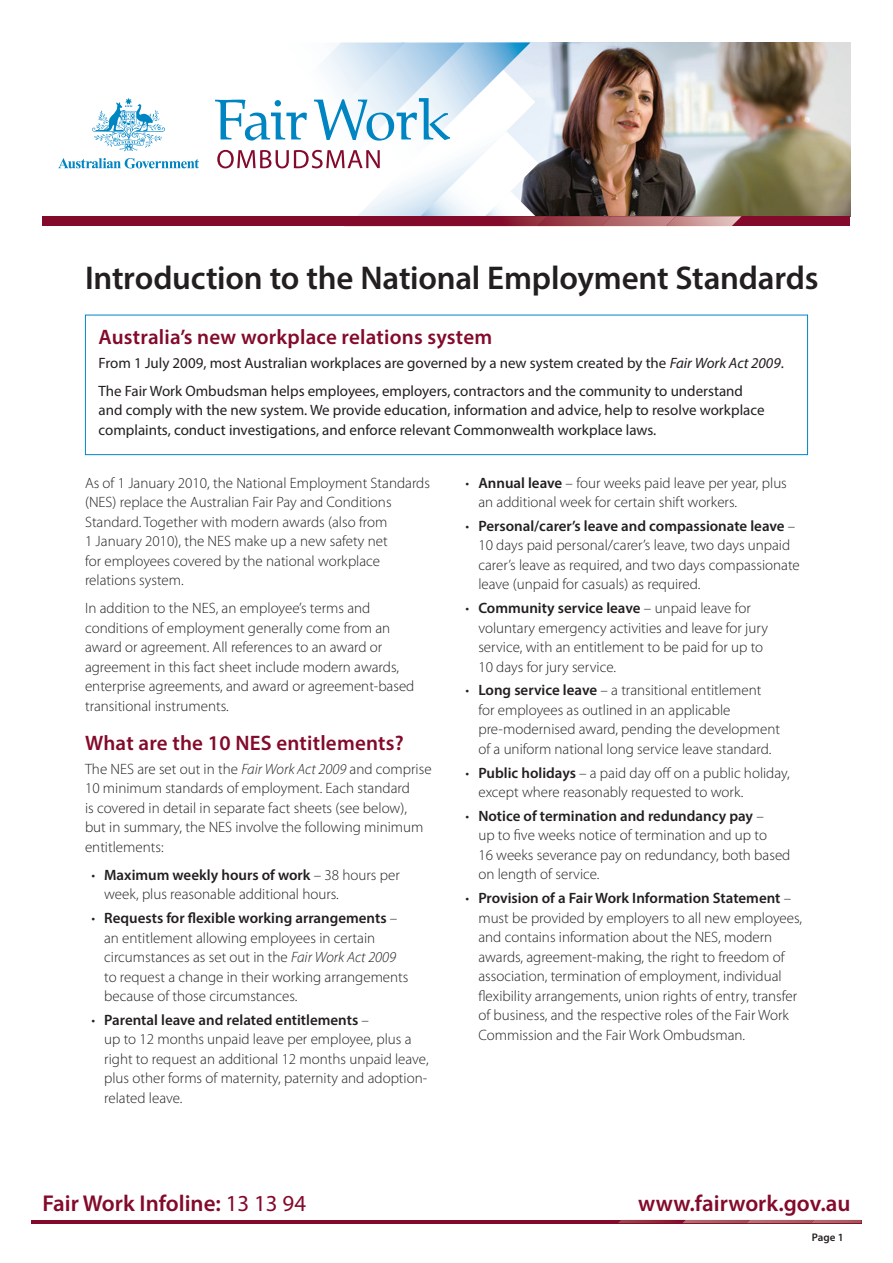
<style>
.page{position:relative;width:893px;height:1263px;background:#fff}
.page>*{position:absolute;margin:0;border:0;box-sizing:border-box;transform-origin:0 0}
.FW_Heading{font:600 33px "Myriad Pro";letter-spacing:-.005em;color:#231f20}
.Contact_Details_BOLD{font:600 22.95px "Myriad Pro";color:#830a2b}
.FW_H2{font:600 21px "Myriad Pro";letter-spacing:.01em;color:#830a2b}
.FW_Body{font:300 15px/19.5px "Myriad Pro";color:#231f20}
.Boxed_text{font:15px/19.5px "Myriad Pro";color:#231f20}
.bullet{font:600 10.95px "Myriad Pro";color:#231f20}
.s1{font-style:italic}
.s2{font-weight:600}
.s3{font-weight:400}
</style>
<div class="page">
<hr style="left:31px;top:1220px;width:830px;height:3px;background:#830a2b">
<svg style="left:618px;top:1220px;width:243px;height:3px"></svg>
<img style="left:742px;top:43px;width:108px;height:173px">
<div style="left:43px;top:216px;width:807px;height:10px;background:#830a2b"></div>
<div style="left:85px;top:315px;width:723px;height:140px;border:1px solid #0085c3"></div>
<img style="left:58px;top:42px;width:684px;height:184px">
<h1 class="FW_Heading" style="left:85px;top:257px;width:735px">Introduction to the National Employment Standards</h1>
<h2 class="FW_H2" style="left:99px;top:323px;width:395px">Australia’s new workplace relations system</h2>
<p class="Boxed_text" style="left:99px;top:353px;width:687px">From 1 July 2009, most Australian workplaces are governed by a new system created by the <span class="s1">Fair Work Act 2009</span>.</p>
<p class="Boxed_text" style="left:99px;top:381px;width:668px">The Fair Work Ombudsman helps employees, employers, contractors and the community to understand and comply with the new system. We provide education, information and advice, help to resolve workplace complaints, conduct investigations, and enforce relevant Commonwealth workplace laws.</p>
<p class="FW_Body" style="left:85px;top:473px;width:346px">As of 1 January 2010, the National Employment Standards (NES) replace the Australian Fair Pay and Conditions Standard. Together with modern awards (also from<br>1 January 2010), the NES make up a new safety net<br>for employees covered by the national workplace relations system.</p>
<p class="FW_Body" style="left:85px;top:598px;width:331px">In addition to the NES, an employee’s terms and conditions of employment generally come from an award or agreement. All references to an award or agreement in this fact sheet include modern awards, enterprise agreements, and award or agreement-based transitional instruments.</p>
<h2 class="FW_H2" style="left:85px;top:730px;width:320px">What are the 10 NES entitlements?</h2>
<p class="FW_Body" style="left:85px;top:759px;width:348px">The NES are set out in the <span class="s1">Fair Work Act 2009</span> and comprise 10 minimum standards of employment. Each standard<br>is covered in detail in separate fact sheets (see below),<br>but in summary, the NES involve the following minimum entitlements:</p>
<p class="FW_Body" style="left:104px;top:865px;width:297px;text-indent:-13px">• <span class="s2">Maximum weekly hours of work</span> – 38 hours per week, plus reasonable additional hours.</p>
<p class="FW_Body" style="left:104px;top:908px;width:306px;text-indent:-13px">• <span class="s2">Requests for flexible working arrangements</span> – an entitlement allowing employees in certain circumstances as set out in the <span class="s1">Fair Work Act 2009 </span>to request a change in their working arrangements because of those circumstances.</p>
<p class="FW_Body" style="left:104px;top:1010px;width:326px;text-indent:-13px">• <span class="s2">Parental leave and related entitlements</span> –<br>up to 12 months unpaid leave per employee, plus a right to request an additional 12 months unpaid leave, plus other forms of maternity, paternity and adoption‑ related leave.</p>
<p class="FW_Body" style="left:478px;top:473px;width:310px;text-indent:-13px">• <span class="s2">Annual leave</span> – four weeks paid leave per year, plus an additional week for certain shift workers.</p>
<p class="FW_Body" style="left:478px;top:516px;width:323px;text-indent:-13px">• <span class="s2">Personal/carer’s leave and compassionate leave</span> – 10 days paid personal/carer’s leave, two days unpaid carer’s leave as required, and two days compassionate leave (unpaid for casuals) as required.</p>
<p class="FW_Body" style="left:478px;top:598px;width:291px;text-indent:-13px">• <span class="s2">Community service leave</span> – unpaid leave for voluntary emergency activities and leave for jury service, with an entitlement to be paid for up to 10 days for jury service.</p>
<p class="FW_Body" style="left:478px;top:680px;width:303px;text-indent:-13px">• <span class="s2">Long service leave</span> – a transitional entitlement for employees as outlined in an applicable pre‑modernised award, pending the development of a uniform national long service leave standard.</p>
<p class="FW_Body" style="left:478px;top:763px;width:313px;text-indent:-13px">• <span class="s2">Public holidays</span> – a paid day off on a public holiday, except where reasonably requested to work.</p>
<p class="FW_Body" style="left:478px;top:806px;width:314px;text-indent:-13px">• <span class="s2">Notice of termination and redundancy pay</span> –<br>up to five weeks notice of termination and up to<br>16 weeks severance pay on redundancy, both based on length of service.</p>
<p class="FW_Body" style="left:478px;top:888px;width:325px;text-indent:-13px">• <span class="s2">Provision of a Fair Work Information Statement</span> – must be provided by employers to all new employees, and contains information about the NES, modern awards, agreement-making, the right to freedom of association, termination of employment, individual flexibility arrangements, union rights of entry, transfer of business, and the respective roles of the Fair Work Commission and the Fair Work Ombudsman.</p>
<p class="Contact_Details_BOLD" style="left:43px;top:1189px;width:265px">Fair Work Infoline: <span class="s3">13 13 94</span></p>
<p class="Contact_Details_BOLD" style="left:638px;top:1189px;width:214px">www.fairwork.gov.au</p>
<p class="bullet" style="left:812px;top:1230px;width:33px">Page 1</p>
</div>
